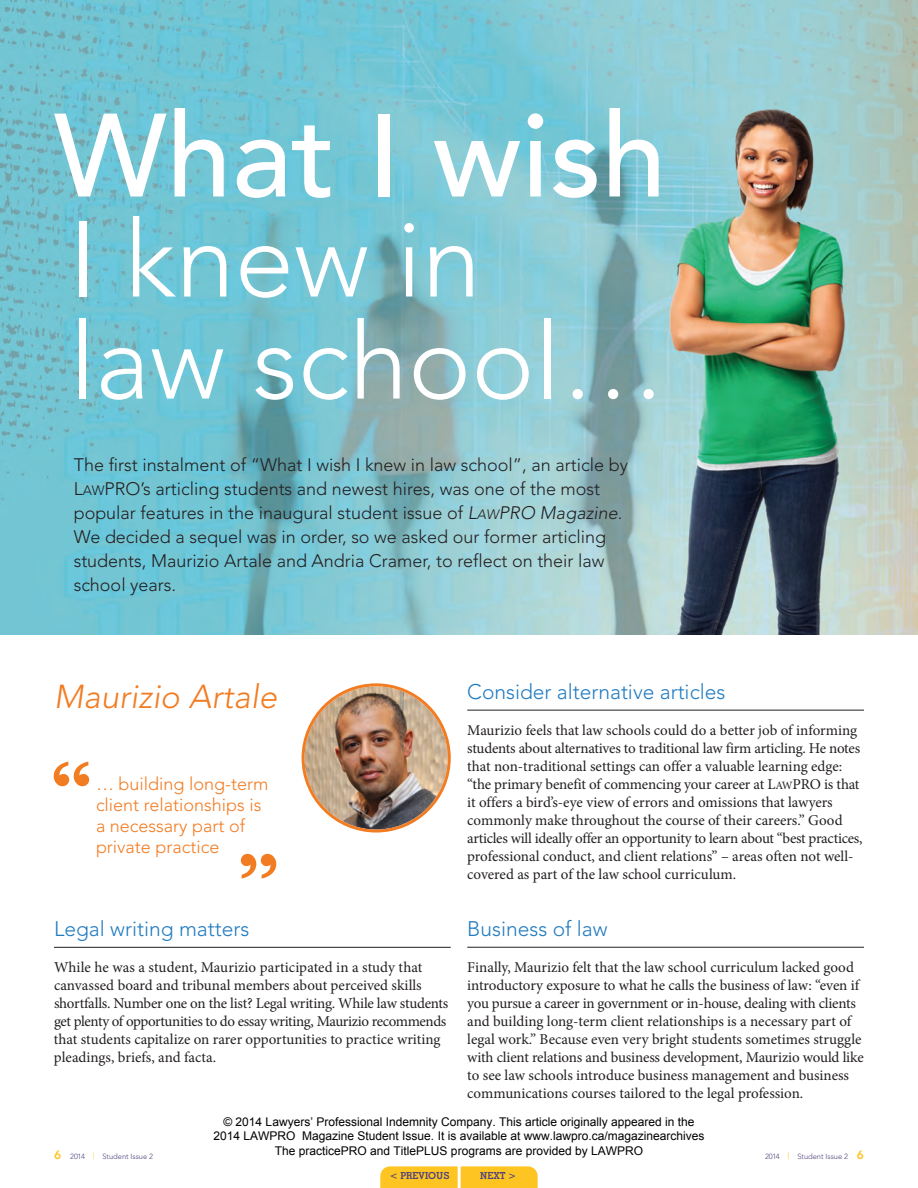
<style>
.page{position:relative;width:918px;height:1188px;background:#fff}
.page>*{position:absolute;margin:0;border:0;box-sizing:border-box;transform-origin:0 0}
.t1{font:500 117px "Avenir";color:#fff}
.t2{font:300 106.5px/102px "Avenir";color:#fff}
.t3{font:90px "Clarendon";color:#f27c22}
.t4{font:italic 300 33px "Avenir";color:#f27c22}
.t5{font:300 21px "Avenir";color:#227cc1}
.t6{font:300 18px/24px "Avenir";color:#231f20}
.t7{font:300 18px/21px "Avenir";color:#f27c22}
.t8{font:15px/18px "Minion Pro";letter-spacing:-.005em;color:#231f20}
.t9{font:12px/14.4px "Arial";color:#000;text-align:center}
.t10{font:700 9.75px "Geometric Slab 703 BT";color:#51427b}
.t11{font:300 7.5px "Avenir";color:#51427b}
.s1{font-size:13.5px}
.s2{font-style:italic}
.s3{font-style:italic;font-size:13.5px}
.s4{font-size:11.25px}
.s5{font-weight:800;font-size:12px;color:#fec422}
.s6{font-size:9px;color:#fec422}
</style>
<div class="page">
<img style="left:0;top:0;width:918px;height:634px">
<hr style="left:54px;top:947px;width:397px;height:1px;background:#231f20">
<hr style="left:467px;top:710px;width:397px;height:1px;background:#231f20">
<hr style="left:467px;top:947px;width:397px;height:1px;background:#231f20">
<img style="left:302px;top:683px;width:149px;height:150px">
<svg style="left:380px;top:1166px;width:158px;height:22px;background:#fec62a"></svg>
<hr style="left:458px;top:1159px;width:3px;height:29px;background:#fff">
<h1 class="t1" style="left:54px;top:108px;width:614px">What I wish</h1>
<h2 class="t2" style="left:69px;top:217px;width:599px">I knew in<br>law school…</h2>
<p class="t6" style="left:74px;top:454px;width:556px">The first instalment of “What I wish I knew in law school”, an article by L<span class="s1">AW</span>PRO’s articling students and newest hires, was one of the most popular features in the inaugural student issue of <span class="s2">L</span><span class="s3">AW</span><span class="s2">PRO Magazine</span>.<br>We decided a sequel was in order, so we asked our former articling students, Maurizio Artale and Andria Cramer, to reflect on their law school years.</p>
<h3 class="t4" style="left:54px;top:683px;width:225px">Maurizio Artale</h3>
<h3 class="t3" style="left:51px;top:763px;width:41px">“</h3>
<p class="t7" style="left:96px;top:775px;width:174px">… building long-term client relationships is a necessary part of private practice</p>
<h3 class="t3" style="left:239px;top:856px;width:41px">”</h3>
<h3 class="t5" style="left:54px;top:921px;width:197px">Legal writing matters</h3>
<p class="t8" style="left:54px;top:960px;width:396px">while he was a student, Maurizio participated in a study that canvassed board and tribunal members about perceived skills shortfalls. Number one on the list? Legal writing. while law students get plenty of opportunities to do essay writing, Maurizio recommends that students capitalize on rarer opportunities to practice writing pleadings, briefs, and facta.</p>
<h3 class="t5" style="left:467px;top:683px;width:260px">Consider alternative articles</h3>
<p class="t8" style="left:467px;top:723px;width:397px">Maurizio feels that law schools could do a better job of informing students about alternatives to traditional law firm articling. He notes that non-traditional settings can offer a valuable learning edge: “the primary benefit of commencing your career at L<span class="s4">aw</span>PRO is that it offers a bird’s-eye view of errors and omissions that lawyers commonly make throughout the course of their careers.” Good articles will ideally offer an opportunity to learn about “best practices, professional conduct, and client relations” – areas often not well&shy;covered as part of the law school curriculum.</p>
<h3 class="t5" style="left:467px;top:920px;width:142px">Business of law</h3>
<p class="t8" style="left:467px;top:960px;width:398px">Finally, Maurizio felt that the law school curriculum lacked good introductory exposure to what he calls the business of law: “even if you pursue a career in government or in-house, dealing with clients and building long-term client relationships is a necessary part of legal work.” Because even very bright students sometimes struggle with client relations and business development, Maurizio would like to see law schools introduce business management and business communications courses tailored to the legal profession.</p>
<p class="t9" style="left:214px;top:1115px;width:492px">© 2014 Lawyers’ Professional Indemnity Company. This article originally appeared in the<br>2014 LAWPRO Magazine Student Issue. It is available at www.lawpro.ca/magazinearchives<br>The practicePRO and TitlePLUS programs are provided by LAWPRO</p>
<p class="t11" style="left:54px;top:1153px;width:100px"><span class="s5">6</span> 2014 <span class="s6">|</span> Student Issue 2</p>
<p class="t11" style="left:765px;top:1153px;width:100px">2014 <span class="s6">|</span> Student Issue 2 <span class="s5">6</span></p>
<p class="t10" style="left:390px;top:1172px;width:61px">&lt; PREVIOUS</p>
<p class="t10" style="left:480px;top:1172px;width:38px">NEXT &gt;</p>
</div>
